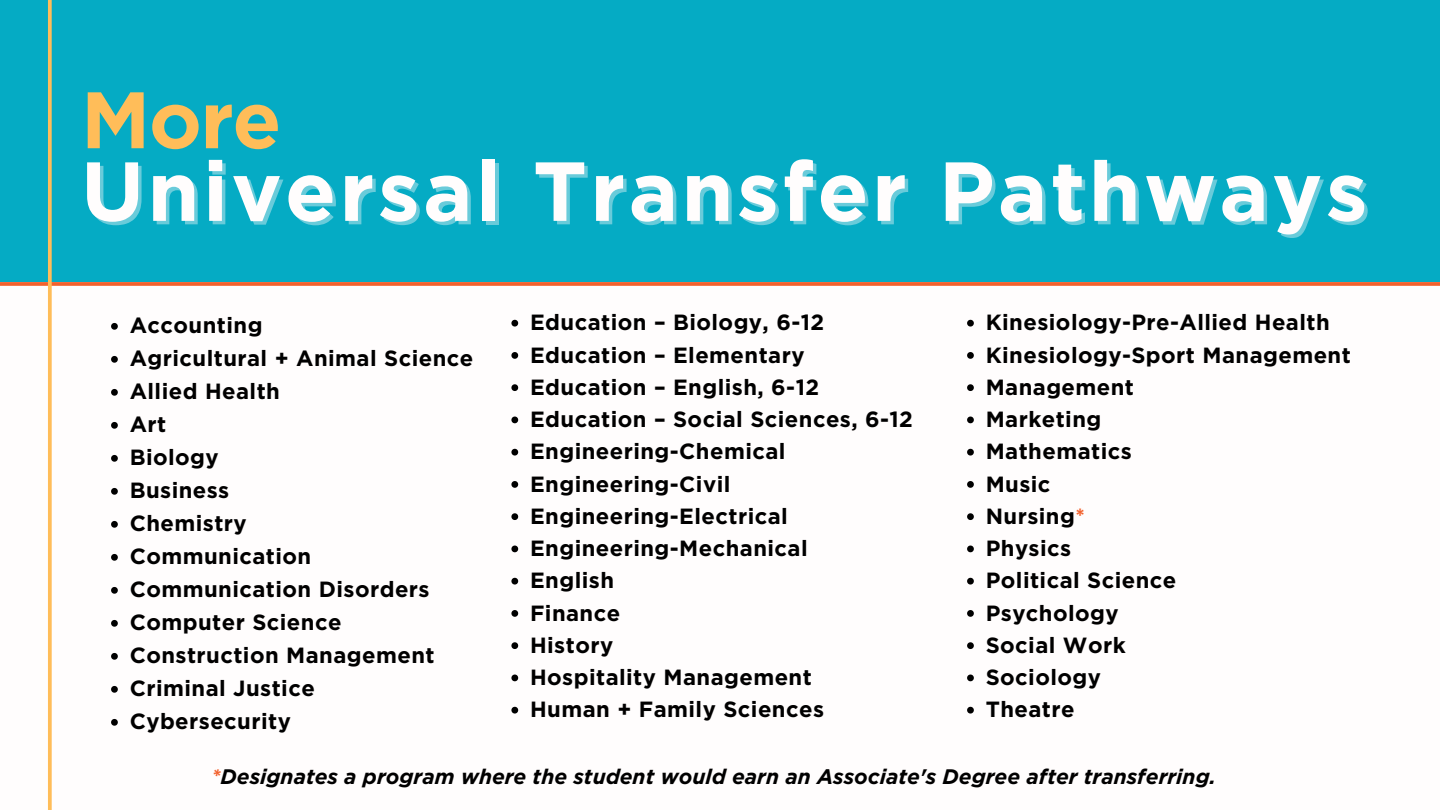
<style>
.page{position:relative;width:1440px;height:810px;background:#fff}
.page>*{position:absolute;margin:0;border:0;box-sizing:border-box;transform-origin:0 0}
.t1{font:700 83.6px "Gotham";letter-spacing:.04em;color:#fffdfd}
.t2{font:700 79.9px "Gotham";color:#ffbd59}
.t3{font:700 22px "Gotham";letter-spacing:.02em;color:#000}
.t4{font:italic 700 21px "Gotham";color:#000}
.s1{color:#f2612d}
</style>
<div class="page">
<div style="left:0;top:0;width:1440px;height:282px;background:#05abc4"></div>
<svg style="left:0;top:282px;width:1440px;height:4px;background:#f26a39"></svg>
<svg style="left:111px;top:323px;width:7px;height:7px"></svg>
<svg style="left:111px;top:356px;width:7px;height:7px"></svg>
<svg style="left:111px;top:389px;width:7px;height:7px"></svg>
<svg style="left:111px;top:422px;width:7px;height:7px"></svg>
<svg style="left:111px;top:455px;width:7px;height:7px"></svg>
<svg style="left:111px;top:488px;width:7px;height:7px"></svg>
<svg style="left:111px;top:521px;width:7px;height:7px"></svg>
<svg style="left:111px;top:554px;width:7px;height:7px"></svg>
<svg style="left:111px;top:587px;width:7px;height:7px"></svg>
<svg style="left:111px;top:620px;width:7px;height:7px"></svg>
<svg style="left:111px;top:653px;width:7px;height:7px"></svg>
<svg style="left:111px;top:686px;width:7px;height:7px"></svg>
<svg style="left:111px;top:719px;width:7px;height:7px"></svg>
<svg style="left:511px;top:320px;width:7px;height:7px"></svg>
<svg style="left:511px;top:352px;width:7px;height:7px"></svg>
<svg style="left:511px;top:384px;width:7px;height:7px"></svg>
<svg style="left:511px;top:417px;width:7px;height:6px"></svg>
<svg style="left:511px;top:449px;width:7px;height:7px"></svg>
<svg style="left:511px;top:481px;width:7px;height:7px"></svg>
<svg style="left:511px;top:513px;width:7px;height:7px"></svg>
<svg style="left:511px;top:546px;width:7px;height:6px"></svg>
<svg style="left:511px;top:578px;width:7px;height:7px"></svg>
<svg style="left:511px;top:610px;width:7px;height:7px"></svg>
<svg style="left:511px;top:642px;width:7px;height:7px"></svg>
<svg style="left:511px;top:675px;width:7px;height:6px"></svg>
<svg style="left:511px;top:707px;width:7px;height:7px"></svg>
<svg style="left:967px;top:320px;width:7px;height:7px"></svg>
<svg style="left:967px;top:352px;width:7px;height:7px"></svg>
<svg style="left:967px;top:384px;width:7px;height:7px"></svg>
<svg style="left:967px;top:417px;width:7px;height:6px"></svg>
<svg style="left:967px;top:449px;width:7px;height:7px"></svg>
<svg style="left:967px;top:481px;width:7px;height:7px"></svg>
<svg style="left:967px;top:513px;width:7px;height:7px"></svg>
<svg style="left:967px;top:546px;width:7px;height:6px"></svg>
<svg style="left:967px;top:578px;width:7px;height:7px"></svg>
<svg style="left:967px;top:610px;width:7px;height:7px"></svg>
<svg style="left:967px;top:642px;width:7px;height:7px"></svg>
<svg style="left:967px;top:675px;width:7px;height:6px"></svg>
<svg style="left:967px;top:707px;width:7px;height:7px"></svg>
<svg style="left:48px;top:0;width:4px;height:810px;background:#f8bf63"></svg>
<h2 class="t2" style="left:81px;top:72px;width:202px">More</h2>
<p class="t1" style="left:81px;top:141px;width:1288px">Universal Transfer Pathways</p>
<h1 class="t3" style="left:130px;top:312px;width:134px">Accounting</h1>
<h1 class="t3" style="left:130px;top:345px;width:345px">Agricultural + Animal Science</h1>
<p class="t3" style="left:130px;top:378px;width:152px">Allied Health</p>
<p class="t3" style="left:130px;top:411px;width:38px">Art</p>
<p class="t3" style="left:130px;top:444px;width:91px">Biology</p>
<p class="t3" style="left:130px;top:477px;width:101px">Business</p>
<p class="t3" style="left:130px;top:510px;width:119px">Chemistry</p>
<p class="t3" style="left:130px;top:543px;width:183px">Communication</p>
<p class="t3" style="left:130px;top:576px;width:301px">Communication Disorders</p>
<p class="t3" style="left:130px;top:609px;width:213px">Computer Science</p>
<p class="t3" style="left:130px;top:642px;width:306px">Construction Management</p>
<p class="t3" style="left:130px;top:675px;width:187px">Criminal Justice</p>
<p class="t3" style="left:130px;top:708px;width:163px">Cybersecurity</p>
<p class="t3" style="left:530px;top:309px;width:296px">Education – Biology, 6-12</p>
<p class="t3" style="left:530px;top:341px;width:276px">Education – Elementary</p>
<p class="t3" style="left:530px;top:374px;width:291px">Education – English, 6-12</p>
<p class="t3" style="left:530px;top:406px;width:384px">Education – Social Sciences, 6-12</p>
<p class="t3" style="left:530px;top:438px;width:257px">Engineering-Chemical</p>
<p class="t3" style="left:530px;top:470px;width:202px">Engineering-Civil</p>
<p class="t3" style="left:530px;top:503px;width:259px">Engineering-Electrical</p>
<p class="t3" style="left:530px;top:535px;width:279px">Engineering-Mechanical</p>
<p class="t3" style="left:530px;top:567px;width:85px">English</p>
<p class="t3" style="left:530px;top:599px;width:92px">Finance</p>
<p class="t3" style="left:530px;top:632px;width:85px">History</p>
<p class="t3" style="left:530px;top:664px;width:283px">Hospitality Management</p>
<p class="t3" style="left:530px;top:696px;width:295px">Human + Family Sciences</p>
<p class="t3" style="left:986px;top:309px;width:346px">Kinesiology-Pre-Allied Health</p>
<p class="t3" style="left:986px;top:341px;width:367px">Kinesiology-Sport Management</p>
<p class="t3" style="left:986px;top:374px;width:150px">Management</p>
<p class="t3" style="left:986px;top:406px;width:117px">Marketing</p>
<p class="t3" style="left:986px;top:438px;width:148px">Mathematics</p>
<p class="t3" style="left:986px;top:470px;width:66px">Music</p>
<p class="t3" style="left:986px;top:503px;width:101px">Nursing<span class="s1">*</span></p>
<p class="t3" style="left:986px;top:535px;width:87px">Physics</p>
<p class="t3" style="left:986px;top:567px;width:192px">Political Science</p>
<p class="t3" style="left:986px;top:599px;width:135px">Psychology</p>
<p class="t3" style="left:986px;top:632px;width:142px">Social Work</p>
<p class="t3" style="left:986px;top:664px;width:117px">Sociology</p>
<p class="t3" style="left:986px;top:696px;width:90px">Theatre</p>
<p class="t4" style="left:212px;top:763px;width:1006px"><span class="s1">*</span>Designates a program where the student would earn an Associate's Degree after transferring.</p>
</div>
